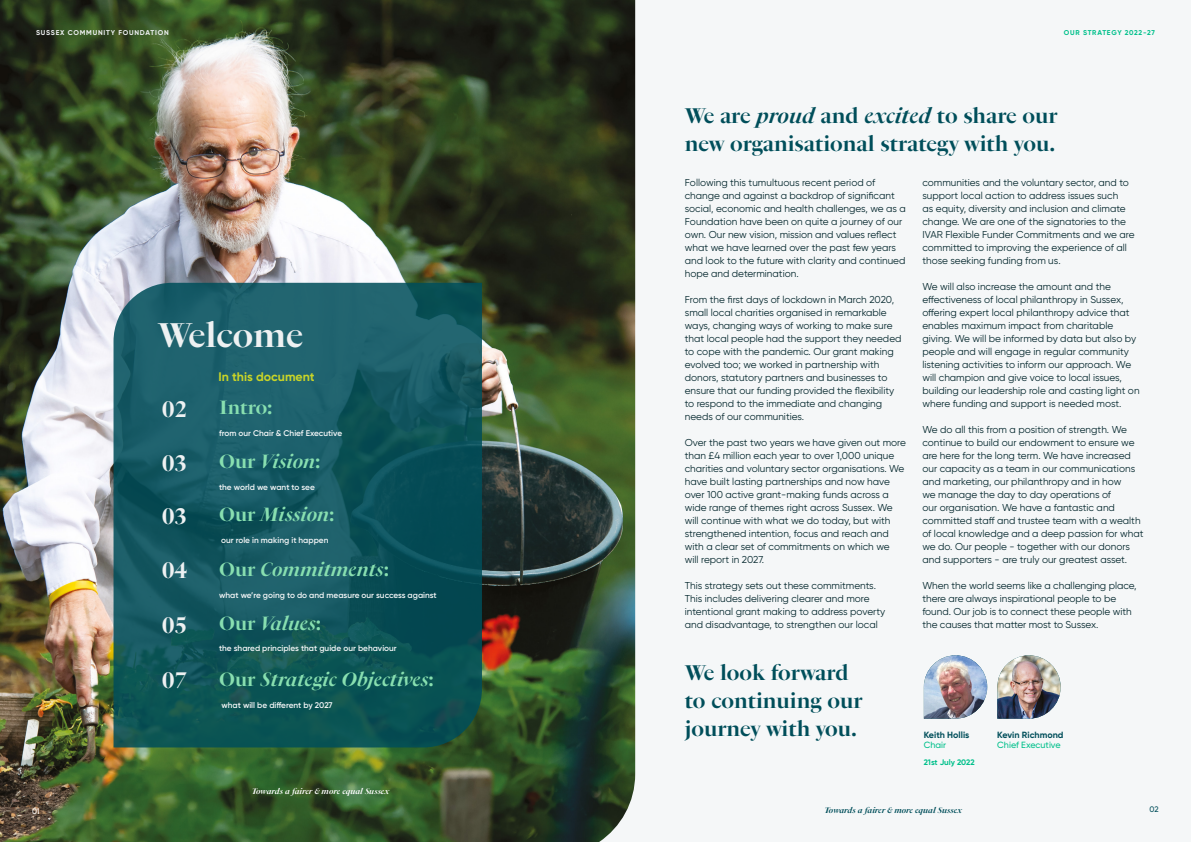
<style>
.page{position:relative;width:1191px;height:842px;background:#fff}
.page>*{position:absolute;margin:0;border:0;box-sizing:border-box;transform-origin:0 0}
.t1{font:700 34px "PS Fournier Std Grand";color:#eef1f2}
.t2{font:700 22.4px "PS Fournier Std Grand";color:#eef1f2}
.t3{font:700 21px/28px "PS Fournier Std Grand";color:#004e5a}
.t4{font:italic 700 19px "PS Fournier Std Grand";color:#88dfb0}
.t5{font:700 19px "PS Fournier Std Grand";color:#88dfb0}
.t6{font:700 12.4px "Gilroy";color:#cad527}
.t7{font:10px/13px "Gilroy";color:#04272d}
.t8{font:700 9px "Gilroy";color:#004e5a}
.t9{font:500 9px "Gilroy";color:#00c08b}
.t10{font:600 8.3px "Gilroy";color:#f5f7f8}
.t11{font:italic 700 8px "PS Fournier Std Grand";color:#fff}
.t12{font:italic 700 8px "PS Fournier Std Grand";color:#004e5a}
.t13{font:700 8px "Gilroy";color:#00c08b}
.t14{font:500 8px "Gilroy";color:#f5f7f8}
.t15{font:500 8px "Gilroy";color:#004e5a}
.t16{font:700 7px "Gilroy";letter-spacing:.11em;color:#eef1f2}
.t17{font:700 7px "Gilroy";letter-spacing:.1em;color:#00c08b}
.s1{font-style:normal}
.s2{font-style:italic}
</style>
<div class="page">
<div style="left:595px;top:0;width:596px;height:842px;background:#f5f7f8"></div>
<img style="left:0;top:0;width:635px;height:842px">
<svg style="left:113px;top:283px;width:369px;height:464px"></svg>
<img style="left:924px;top:655px;width:63px;height:64px">
<img style="left:997px;top:655px;width:63px;height:64px">
<p class="t16" style="left:36px;top:29px;width:134px">SUSSEX COMMUNITY FOUNDATION</p>
<p class="t17" style="left:1063px;top:29px;width:93px">OUR STRATEGY 2022-27</p>
<h1 class="t1" style="left:158px;top:315px;width:147px">Welcome</h1>
<p class="t6" style="left:219px;top:369px;width:98px">In this document</p>
<h2 class="t2" style="left:162px;top:396px;width:26px">02</h2>
<h3 class="t5" style="left:219px;top:396px;width:55px">Intro:</h3>
<p class="t10" style="left:219px;top:428px;width:125px">from our Chair &amp; Chief Executive</p>
<h2 class="t2" style="left:162px;top:449px;width:26px">03</h2>
<h3 class="t4" style="left:219px;top:450px;width:103px"><span class="s1">Our</span> Vision<span class="s1">:</span></h3>
<p class="t10" style="left:219px;top:482px;width:97px">the world we want to see</p>
<h2 class="t2" style="left:162px;top:503px;width:26px">03</h2>
<h2 class="t2" style="left:162px;top:557px;width:26px">04</h2>
<h2 class="t2" style="left:162px;top:611px;width:26px">05</h2>
<h2 class="t2" style="left:162px;top:667px;width:26px">07</h2>
<h3 class="t4" style="left:219px;top:503px;width:117px"><span class="s1">Our</span> Mission<span class="s1">:</span></h3>
<p class="t10" style="left:221px;top:535px;width:109px">our role in making it happen</p>
<h3 class="t4" style="left:219px;top:558px;width:171px"><span class="s1">Our</span> Commitments<span class="s1">:</span></h3>
<h3 class="t4" style="left:219px;top:612px;width:103px"><span class="s1">Our</span> Values<span class="s1">:</span></h3>
<p class="t10" style="left:219px;top:590px;width:219px">what we’re going to do and measure our success against</p>
<p class="t10" style="left:219px;top:643px;width:179px">the shared principles that guide our behaviour</p>
<h3 class="t4" style="left:219px;top:667px;width:216px"><span class="s1">Our</span> Strategic Objectives<span class="s1">:</span></h3>
<p class="t10" style="left:221px;top:700px;width:113px">what will be different by 2027</p>
<p class="t11" style="left:252px;top:786px;width:139px">Towards a fairer &amp; more equal Sussex</p>
<h3 class="t3" style="left:685px;top:101px;width:374px">We are <span class="s2">proud</span> and <span class="s2">excited</span> to share our new organisational strategy with you.</h3>
<p class="t7" style="left:685px;top:176px;width:223px">Following this tumultuous recent period of change and against a backdrop of significant social, economic and health challenges, we as a Foundation have been on quite a journey of our own. Our new vision, mission and values reflect what we have learned over the past few years and look to the future with clarity and continued hope and determination.</p>
<p class="t7" style="left:685px;top:293px;width:218px">From the first days of lockdown in March 2020, small local charities organised in remarkable ways, changing ways of working to make sure that local people had the support they needed to cope with the pandemic. Our grant making evolved too; we worked in partnership with donors, statutory partners and businesses to ensure that our funding provided the flexibility to respond to the immediate and changing needs of our communities.</p>
<p class="t7" style="left:685px;top:436px;width:223px">Over the past two years we have given out more than £4 million each year to over 1,000 unique charities and voluntary sector organisations. We have built lasting partnerships and now have over 100 active grant-making funds across a wide range of themes right across Sussex. We will continue with what we do today, but with strengthened intention, focus and reach and with a clear set of commitments on which we will report in 2027.</p>
<p class="t7" style="left:685px;top:579px;width:202px">This strategy sets out these commitments.<br>This includes delivering clearer and more intentional grant making to address poverty and disadvantage, to strengthen our local</p>
<h3 class="t3" style="left:685px;top:658px;width:179px">We look forward to continuing our journey with you.</h3>
<p class="t7" style="left:922px;top:176px;width:214px">communities and the voluntary sector, and to support local action to address issues such<br>as equity, diversity and inclusion and climate change. We are one of the signatories to the IVAR Flexible Funder Commitments and we are committed to improving the experience of all those seeking funding from us.</p>
<p class="t7" style="left:922px;top:280px;width:219px">We will also increase the amount and the effectiveness of local philanthropy in Sussex, offering expert local philanthropy advice that enables maximum impact from charitable giving. We will be informed by data but also by people and will engage in regular community listening activities to inform our approach. We will champion and give voice to local issues, building our leadership role and casting light on where funding and support is needed most.</p>
<p class="t7" style="left:922px;top:423px;width:223px">We do all this from a position of strength. We continue to build our endowment to ensure we are here for the long term. We have increased our capacity as a team in our communications and marketing, our philanthropy and in how<br>we manage the day to day operations of<br>our organisation. We have a fantastic and committed staff and trustee team with a wealth of local knowledge and a deep passion for what we do. Our people - together with our donors and supporters - are truly our greatest asset.</p>
<p class="t7" style="left:922px;top:579px;width:216px">When the world seems like a challenging place, there are always inspirational people to be found. Our job is to connect these people with the causes that matter most to Sussex.</p>
<p class="t8" style="left:924px;top:729px;width:47px">Keith Hollis</p>
<p class="t9" style="left:924px;top:740px;width:24px">Chair</p>
<p class="t13" style="left:924px;top:757px;width:52px">21st July 2022</p>
<p class="t8" style="left:997px;top:729px;width:68px">Kevin Richmond</p>
<p class="t9" style="left:997px;top:740px;width:65px">Chief Executive</p>
<p class="t12" style="left:824px;top:805px;width:139px">Towards a fairer &amp; more equal Sussex</p>
<p class="t14" style="left:32px;top:806px;width:9px">01</p>
<p class="t15" style="left:1149px;top:805px;width:11px">02</p>
</div>
